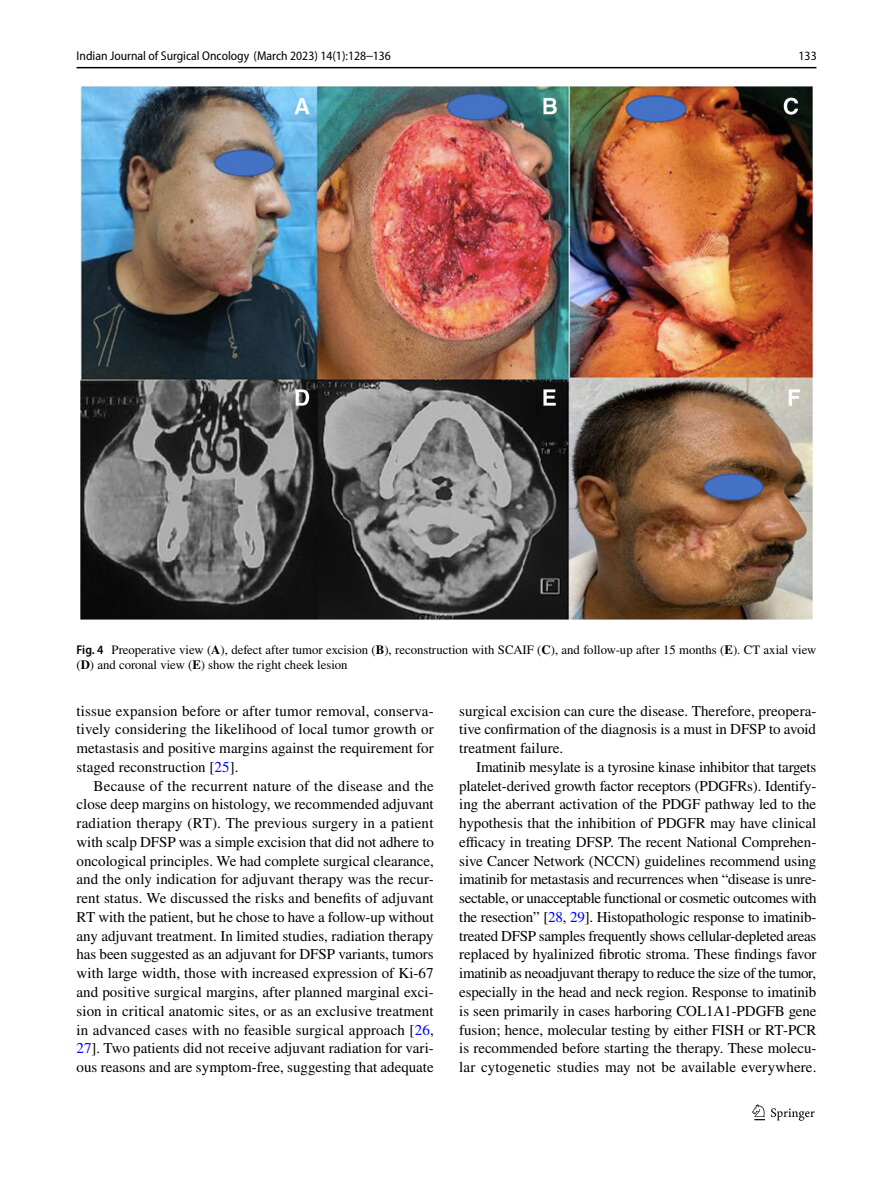
<style>
.page{position:relative;width:893px;height:1187px;background:#fff}
.page>*{position:absolute;margin:0;border:0;box-sizing:border-box;transform-origin:0 0}
.t1{font:15px/18.8px "STIX Regular 2";color:#000;text-align:justify}
.t2{font:12.75px/15px "STIX Regular 2";color:#000}
.t3{font:semi-condensed 12.75px "Myriad Pro";color:#000}
.t4{font:semi-condensed 12.75px "Wpglkc Myriad Pro";color:#000}
.s1{font-family:"Myriad Pro Semi Cn 2";font-stretch:normal}
.s2{font-family:"STIX";font-stretch:normal;font-size:16.35px}
.s3{font-family:"Myriad Pro";font-weight:600;font-stretch:semi-condensed}
.s4{font-family:"STIX";font-weight:700}
.s5{color:#00f}
</style>
<div class="page">
<hr style="left:77px;top:67px;width:739px;height:1px;background:#000">
<img style="left:81px;top:87px;width:731px;height:532px">
<svg style="left:752px;top:1104px;width:13px;height:16px"></svg>
<svg style="left:771px;top:1108px;width:44px;height:12px"></svg>
<p class="t3" style="left:77px;top:49px;width:316px">Indian Journal of Surgical Oncology <span class="s1">(March 2023) 14(1):128</span><span class="s2">–</span><span class="s1">136</span></p>
<p class="t4" style="left:798px;top:51px;width:20px">133</p>
<p class="t2" style="left:77px;top:643px;width:741px"><span class="s3">Fig. 4</span> Preoperative view (<span class="s4">A</span>), defect after tumor excision (<span class="s4">B</span>), reconstruction with SCAIF (<span class="s4">C</span>), and follow-up after 15 months (<span class="s4">E</span>). CT axial view (<span class="s4">D</span>) and coronal view (<span class="s4">E</span>) show the right cheek lesion</p>
<p class="t1" style="left:77px;top:702px;width:359px">tissue expansion before or after tumor removal, conserva&shy;tively considering the likelihood of local tumor growth or metastasis and positive margins against the requirement for staged reconstruction [<span class="s5">25</span>].</p>
<p class="t1" style="left:77px;top:777px;width:359px;text-indent:17px">Because of the recurrent nature of the disease and the close deep margins on histology, we recommended adjuvant radiation therapy (RT). The previous surgery in a patient with scalp DFSP was a simple excision that did not adhere to oncological principles. We had complete surgical clearance, and the only indication for adjuvant therapy was the recur&shy;rent status. We discussed the risks and benefits of adjuvant RT with the patient, but he chose to have a follow-up without any adjuvant treatment. In limited studies, radiation therapy has been suggested as an adjuvant for DFSP variants, tumors with large width, those with increased expression of Ki-67 and positive surgical margins, after planned marginal exci&shy;sion in critical anatomic sites, or as an exclusive treatment in advanced cases with no feasible surgical approach [<span class="s5">26</span>, <span class="s5">27</span>]. Two patients did not receive adjuvant radiation for vari&shy;ous reasons and are symptom-free, suggesting that adequate</p>
<p class="t1" style="left:459px;top:702px;width:359px">surgical excision can cure the disease. Therefore, preopera&shy;tive confirmation of the diagnosis is a must in DFSP to avoid treatment failure.</p>
<p class="t1" style="left:459px;top:758px;width:359px;text-indent:17px">Imatinib mesylate is a tyrosine kinase inhibitor that targets platelet-derived growth factor receptors (PDGFRs). Identify&shy;ing the aberrant activation of the PDGF pathway led to the hypothesis that the inhibition of PDGFR may have clinical efficacy in treating DFSP. The recent National Comprehen&shy;sive Cancer Network (NCCN) guidelines recommend using imatinib for metastasis and recurrences when “disease is unre&shy;sectable, or unacceptable functional or cosmetic outcomes with the resection” [<span class="s5">28</span>, <span class="s5">29</span>]. Histopathologic response to imatinib&shy;treated DFSP samples frequently shows cellular-depleted areas replaced by hyalinized fibrotic stroma. These findings favor imatinib as neoadjuvant therapy to reduce the size of the tumor, especially in the head and neck region. Response to imatinib is seen primarily in cases harboring COL1A1-PDGFB gene fusion; hence, molecular testing by either FISH or RT-PCR is recommended before starting the therapy. These molecu&shy;lar cytogenetic studies may not be available everywhere.</p>
</div>
